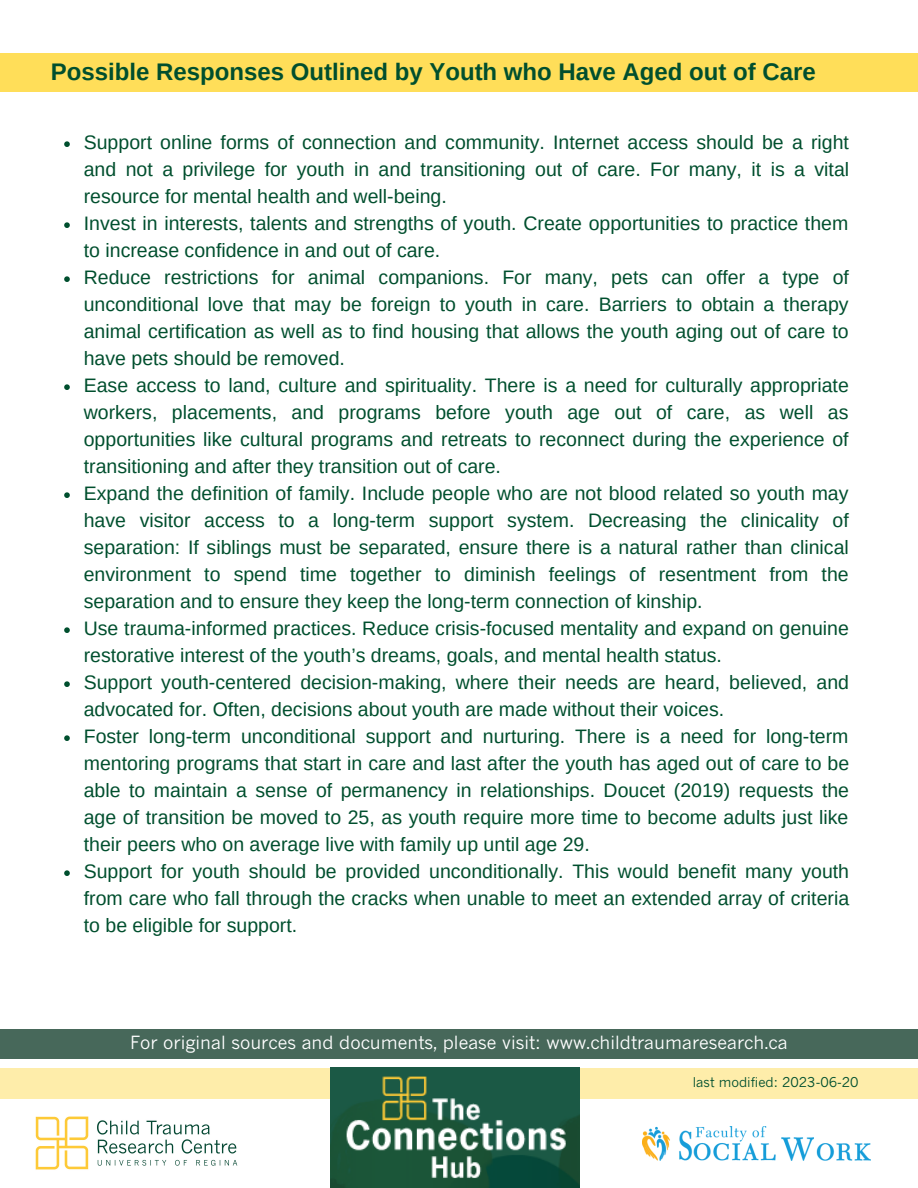
<style>
.page{position:relative;width:918px;height:1188px;background:#fff}
.page>*{position:absolute;margin:0;border:0;box-sizing:border-box;transform-origin:0 0}
.t1{font:700 24px "Arimo";color:#004f2e}
.t2{font:19.5px/27px "Arimo";color:#004f2e;text-align:justify}
.t3{font:18px "News Gothic MT Std";color:#fff}
.t4{font:13.35px "News Gothic MT Std";color:#004f2e}
</style>
<div class="page">
<svg style="left:64px;top:141px;width:6px;height:6px"></svg>
<svg style="left:64px;top:222px;width:6px;height:6px"></svg>
<svg style="left:64px;top:276px;width:6px;height:6px"></svg>
<svg style="left:64px;top:384px;width:6px;height:6px"></svg>
<svg style="left:64px;top:492px;width:6px;height:6px"></svg>
<svg style="left:64px;top:627px;width:6px;height:6px"></svg>
<svg style="left:64px;top:681px;width:6px;height:6px"></svg>
<svg style="left:64px;top:735px;width:6px;height:6px"></svg>
<svg style="left:64px;top:870px;width:6px;height:6px"></svg>
<div style="left:0;top:53px;width:918px;height:38px;background:#ffde59"></div>
<div style="left:0;top:1030px;width:918px;height:29px;background:#47685a"></div>
<div style="left:0;top:1069px;width:918px;height:29px;background:#feedaa"></div>
<img style="left:35px;top:1116px;width:203px;height:54px">
<img style="left:331px;top:1068px;width:249px;height:120px">
<img style="left:643px;top:1126px;width:228px;height:35px">
<p class="t1" style="left:51px;top:58px;width:767px">Possible Responses Outlined by Youth who Have Aged out of Care</p>
<p class="t2" style="left:84px;top:129px;width:767px">Support online forms of connection and community. Internet access should be a right and not a privilege for youth in and transitioning out of care. For many, it is a vital resource for mental health and well-being.</p>
<p class="t2" style="left:84px;top:210px;width:766px">Invest in interests, talents and strengths of youth. Create opportunities to practice them to increase confidence in and out of care.</p>
<p class="t2" style="left:84px;top:264px;width:767px">Reduce restrictions for animal companions. For many, pets can offer a type of unconditional love that may be foreign to youth in care. Barriers to obtain a therapy animal certification as well as to find housing that allows the youth aging out of care to have pets should be removed.</p>
<p class="t2" style="left:84px;top:372px;width:767px">Ease access to land, culture and spirituality. There is a need for culturally appropriate workers, placements, and programs before youth age out of care, as well as opportunities like cultural programs and retreats to reconnect during the experience of transitioning and after they transition out of care.</p>
<p class="t2" style="left:84px;top:480px;width:767px">Expand the definition of family. Include people who are not blood related so youth may have visitor access to a long-term support system. Decreasing the clinicality of separation: If siblings must be separated, ensure there is a natural rather than clinical environment to spend time together to diminish feelings of resentment from the separation and to ensure they keep the long-term connection of kinship.</p>
<p class="t2" style="left:84px;top:615px;width:767px">Use trauma-informed practices. Reduce crisis-focused mentality and expand on genuine restorative interest of the youth’s dreams, goals, and mental health status.</p>
<p class="t2" style="left:84px;top:669px;width:767px">Support youth-centered decision-making, where their needs are heard, believed, and advocated for. Often, decisions about youth are made without their voices.</p>
<p class="t2" style="left:84px;top:723px;width:767px">Foster long-term unconditional support and nurturing. There is a need for long-term mentoring programs that start in care and last after the youth has aged out of care to be able to maintain a sense of permanency in relationships. Doucet (2019) requests the age of transition be moved to 25, as youth require more time to become adults just like their peers who on average live with family up until age 29.</p>
<p class="t2" style="left:84px;top:858px;width:767px">Support for youth should be provided unconditionally. This would benefit many youth from care who fall through the cracks when unable to meet an extended array of criteria to be eligible for support.</p>
<p class="t3" style="left:130px;top:1035px;width:659px">For original sources and documents, please visit: www.childtraumaresearch.ca</p>
<p class="t4" style="left:693px;top:1077px;width:167px">last modified: 2023-06-20</p>
</div>
